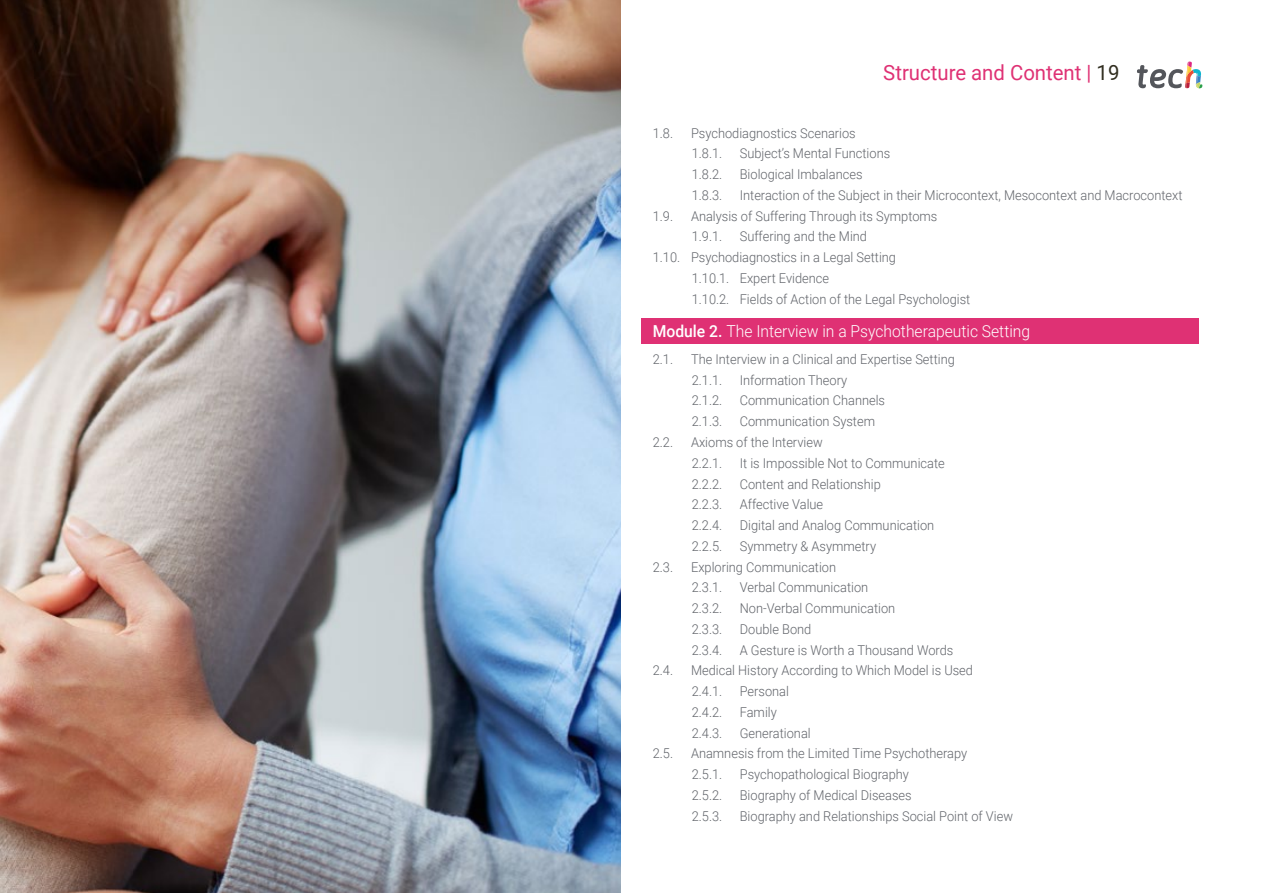
<style>
.page{position:relative;width:1263px;height:893px;background:#fff}
.page>*{position:absolute;margin:0;border:0;box-sizing:border-box;transform-origin:0 0}
.t1{font:21px "Roboto";color:#df3174}
.t2{font:300 16.5px "Roboto";color:#fff;scale:.95 1}
.t3{font:300 13.5px/20.7px "Roboto";color:#61646a;scale:.95 1}
.s1{color:#312e20}
.s2{font-weight:500}
</style>
<div class="page">
<img style="left:0;top:0;width:621px;height:893px">
<svg style="left:1137px;top:62px;width:65px;height:27px"></svg>
<div style="left:642px;top:318px;width:557px;height:25px;background:#df3174"></div>
<h1 class="t1" style="left:883px;top:57px;width:238px">Structure and Content | <span class="s1">19</span></h1>
<p class="t3" style="left:653px;top:122px;width:23px">1.8.</p>
<p class="t3" style="left:691px;top:122px;width:175px">Psychodiagnostics Scenarios<br>1.8.1.</p>
<p class="t3" style="left:740px;top:143px;width:160px">Subject’s Mental Functions</p>
<p class="t3" style="left:692px;top:164px;width:34px">1.8.2.</p>
<p class="t3" style="left:740px;top:164px;width:131px">Biological Imbalances</p>
<p class="t3" style="left:692px;top:184px;width:34px">1.8.3.</p>
<p class="t3" style="left:740px;top:184px;width:467px">Interaction of the Subject in their Microcontext, Mesocontext and Macrocontext</p>
<p class="t3" style="left:653px;top:205px;width:23px">1.9.</p>
<p class="t3" style="left:691px;top:205px;width:261px">Analysis of Suffering Through its Symptoms<br>1.9.1.</p>
<p class="t3" style="left:740px;top:226px;width:135px">Suffering and the Mind</p>
<p class="t3" style="left:653px;top:247px;width:258px">1.10. Psychodiagnostics in a Legal Setting</p>
<p class="t3" style="left:692px;top:267px;width:146px">1.10.1. Expert Evidence</p>
<p class="t3" style="left:692px;top:288px;width:295px">1.10.2. Fields of Action of the Legal Psychologist</p>
<p class="t2" style="left:653px;top:319px;width:399px"><span class="s2">Module 2.</span> The Interview in a Psychotherapeutic Setting</p>
<p class="t3" style="left:653px;top:348px;width:23px">2.1.</p>
<p class="t3" style="left:691px;top:348px;width:279px">The Interview in a Clinical and Expertise Setting<br>2.1.1.</p>
<p class="t3" style="left:740px;top:369px;width:115px">Information Theory</p>
<p class="t3" style="left:692px;top:390px;width:34px">2.1.2.</p>
<p class="t3" style="left:740px;top:390px;width:154px">Communication Channels</p>
<p class="t3" style="left:692px;top:411px;width:34px">2.1.3.</p>
<p class="t3" style="left:740px;top:411px;width:144px">Communication System</p>
<p class="t3" style="left:653px;top:431px;width:23px">2.2.</p>
<p class="t3" style="left:691px;top:431px;width:140px">Axioms of the Interview<br>2.2.1.</p>
<p class="t3" style="left:740px;top:452px;width:217px">It is Impossible Not to Communicate</p>
<p class="t3" style="left:692px;top:473px;width:34px">2.2.2.</p>
<p class="t3" style="left:740px;top:473px;width:150px">Content and Relationship</p>
<p class="t3" style="left:692px;top:494px;width:34px">2.2.3.</p>
<p class="t3" style="left:740px;top:494px;width:89px">Affective Value</p>
<p class="t3" style="left:692px;top:514px;width:34px">2.2.4.</p>
<p class="t3" style="left:740px;top:514px;width:206px">Digital and Analog Communication</p>
<p class="t3" style="left:692px;top:535px;width:34px">2.2.5.</p>
<p class="t3" style="left:740px;top:535px;width:145px">Symmetry &amp; Asymmetry</p>
<p class="t3" style="left:653px;top:556px;width:23px">2.3.</p>
<p class="t3" style="left:691px;top:556px;width:154px">Exploring Communication<br>2.3.1.</p>
<p class="t3" style="left:740px;top:577px;width:137px">Verbal Communication</p>
<p class="t3" style="left:692px;top:597px;width:34px">2.3.2.</p>
<p class="t3" style="left:740px;top:597px;width:165px">Non-Verbal Communication</p>
<p class="t3" style="left:692px;top:618px;width:34px">2.3.3.</p>
<p class="t3" style="left:740px;top:618px;width:77px">Double Bond</p>
<p class="t3" style="left:692px;top:639px;width:34px">2.3.4.</p>
<p class="t3" style="left:740px;top:639px;width:226px">A Gesture is Worth a Thousand Words</p>
<p class="t3" style="left:653px;top:660px;width:23px">2.4.</p>
<p class="t3" style="left:691px;top:660px;width:298px">Medical History According to Which Model is Used<br>2.4.1.</p>
<p class="t3" style="left:740px;top:680px;width:53px">Personal</p>
<p class="t3" style="left:692px;top:701px;width:34px">2.4.2.</p>
<p class="t3" style="left:740px;top:701px;width:41px">Family</p>
<p class="t3" style="left:692px;top:722px;width:34px">2.4.3.</p>
<p class="t3" style="left:740px;top:722px;width:76px">Generational</p>
<p class="t3" style="left:653px;top:743px;width:23px">2.5.</p>
<p class="t3" style="left:691px;top:743px;width:292px">Anamnesis from the Limited Time Psychotherapy<br>2.5.1.</p>
<p class="t3" style="left:740px;top:763px;width:180px">Psychopathological Biography</p>
<p class="t3" style="left:692px;top:784px;width:34px">2.5.2.</p>
<p class="t3" style="left:740px;top:784px;width:182px">Biography of Medical Diseases</p>
<p class="t3" style="left:692px;top:805px;width:34px">2.5.3.</p>
<p class="t3" style="left:740px;top:805px;width:289px">Biography and Relationships Social Point of View</p>
</div>
